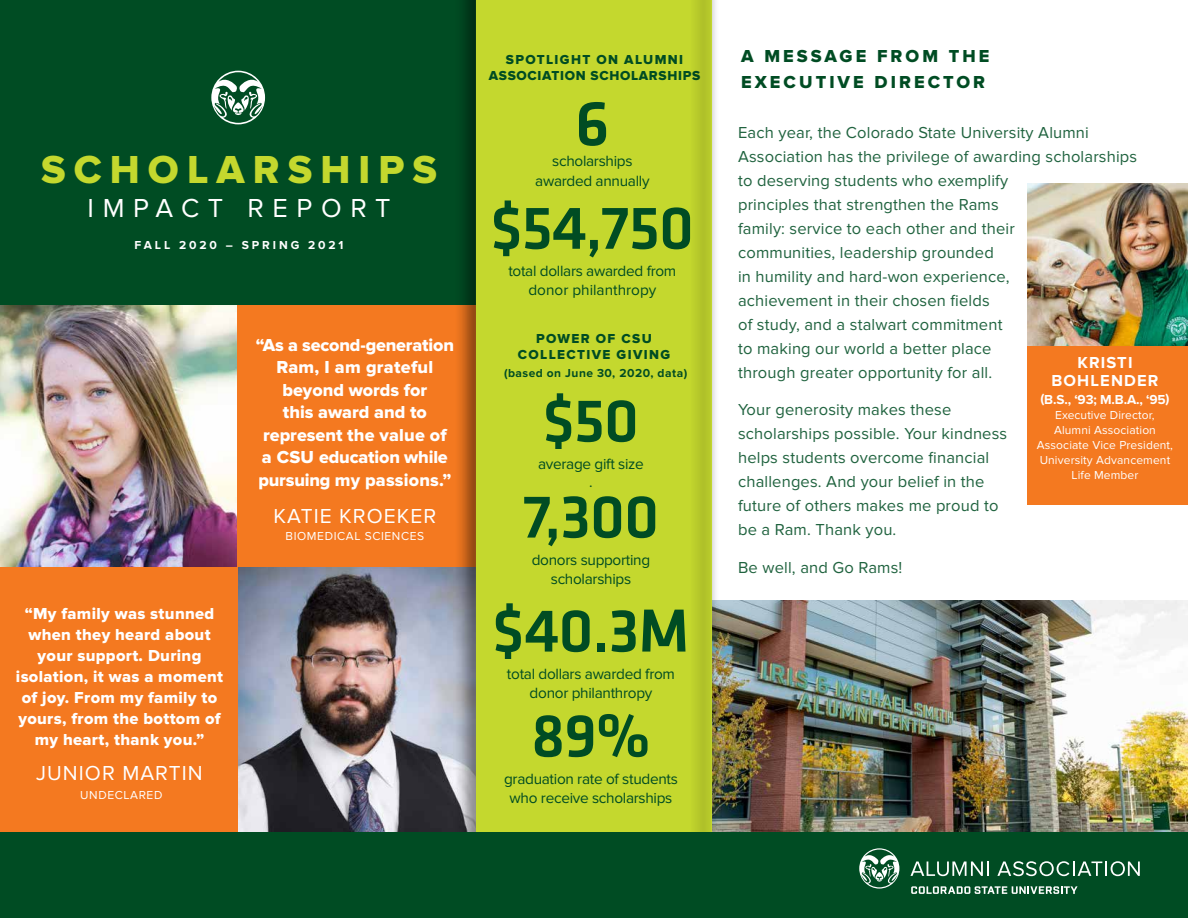
<style>
.page{position:relative;width:1188px;height:918px;background:#fff}
.page>*{position:absolute;margin:0;border:0;box-sizing:border-box;transform-origin:0 0}
.t1{font:500 66px "Klavika";color:#004c23}
.t2{font:500 63px "Klavika";letter-spacing:-.02em;color:#004c23}
.t3{font:40.5px "Proxima Nova Extrabld";letter-spacing:.2em;color:#c4d82e}
.t4{font:27px "Proxima Nova";letter-spacing:.32em;color:#fff}
.t5{font:21px "Proxima Nova";letter-spacing:.05em;color:#fff}
.t6{font:18px/22.5px "Proxima Nova Extrabld";color:#fff;text-align:center}
.t7{font:18px/25.5px "Proxima Nova Extrabld";letter-spacing:.17em;color:#004c23}
.t8{font:16.5px/24px "Proxima Nova";letter-spacing:.01em;color:#20633f}
.t9{font:16.5px/21px "Proxima Nova Extrabld";letter-spacing:.02em;color:#fff;text-align:center}
.t10{font:700 16.5px/18px "Proxima Nova";letter-spacing:.07em;color:#fff;text-align:center}
.t11{font:15.3px/19.5px "Proxima Nova";letter-spacing:-.02em;color:#004c23;text-align:center}
.t12{font:13.5px/16.5px "Proxima Nova Extrabld";letter-spacing:.05em;color:#004c23;text-align:center}
.t13{font:13.5px/16.5px "Proxima Nova Extrabld";letter-spacing:.1em;color:#004c23;text-align:center}
.t14{font:700 13.5px "Proxima Nova";color:#fff}
.t15{font:12px/15px "Proxima Nova";letter-spacing:.01em;color:#fff;text-align:center}
.t16{font:12px "Proxima Nova";letter-spacing:.05em;color:#fff}
.t17{font:700 12px "Proxima Nova";letter-spacing:.04em;color:#004c23}
.t18{font:700 12px "Proxima Nova";letter-spacing:.24em;color:#fff}
</style>
<div class="page">
<img style="left:238px;top:567px;width:216px;height:266px">
<img style="left:0;top:305px;width:238px;height:262px">
<div style="left:0;top:567px;width:238px;height:278px;background:#f47920"></div>
<div style="left:238px;top:289px;width:258px;height:278px;background:#f47920"></div>
<div style="left:0;top:0;width:648px;height:305px;background:#004c23"></div>
<div style="left:454px;top:0;width:265px;height:918px;background:#000;opacity:.44"></div>
<div style="left:476px;top:0;width:213px;height:833px;background:#c4d82e"></div>
<svg style="left:211px;top:71px;width:54px;height:53px"></svg>
<div style="left:689px;top:0;width:499px;height:898px;background:#b6c82a"></div>
<img style="left:711px;top:0;width:477px;height:833px">
<div style="left:0;top:833px;width:1188px;height:85px;background:#004c23"></div>
<svg style="left:911px;top:862px;width:78px;height:14px"></svg>
<svg style="left:997px;top:861px;width:143px;height:15px"></svg>
<svg style="left:911px;top:886px;width:167px;height:8px"></svg>
<svg style="left:859px;top:848px;width:40px;height:41px"></svg>
<h3 class="t3" style="left:41px;top:146px;width:398px">SCHOLARSHIPS</h3>
<h3 class="t4" style="left:88px;top:193px;width:304px">IMPACT REPORT</h3>
<p class="t18" style="left:135px;top:238px;width:210px">FALL 2020 – SPRING 2021</p>
<p class="t9" style="left:16px;top:603px;width:209px">“My family was stunned when they heard about your support. During isolation, it was a moment of joy. From my family to yours, from the bottom of my heart, thank you.”</p>
<p class="t5" style="left:36px;top:760px;width:168px">JUNIOR MARTIN</p>
<p class="t16" style="left:80px;top:788px;width:84px">UNDECLARED</p>
<p class="t6" style="left:256px;top:334px;width:200px">“As a second-generation<br>Ram, I am grateful beyond words for<br>this award and to represent the value of<br>a CSU education while pursuing my passions.”</p>
<p class="t5" style="left:274px;top:504px;width:164px">KATIE KROEKER</p>
<p class="t16" style="left:286px;top:529px;width:140px">BIOMEDICAL SCIENCES</p>
<p class="t12" style="left:489px;top:51px;width:213px">SPOTLIGHT ON ALUMNI<br>ASSOCIATION SCHOLARSHIPS</p>
<h1 class="t1" style="left:575px;top:79px;width:36px">6</h1>
<p class="t11" style="left:535px;top:152px;width:116px">scholarships awarded annually</p>
<h2 class="t2" style="left:491px;top:185px;width:205px">$54,750</h2>
<p class="t11" style="left:508px;top:261px;width:170px">total dollars awarded from donor philanthropy</p>
<p class="t13" style="left:518px;top:330px;width:154px">POWER OF CSU<br>COLLECTIVE GIVING</p>
<p class="t17" style="left:504px;top:366px;width:185px">(based on June 30, 2020, data)</p>
<h2 class="t2" style="left:543px;top:378px;width:98px">$50</h2>
<p class="t11" style="left:538px;top:453px;width:107px;line-height:21px">average gift size ·</p>
<h2 class="t2" style="left:523px;top:474px;width:138px">7,300</h2>
<p class="t11" style="left:532px;top:550px;width:120px">donors supporting scholarships</p>
<h2 class="t2" style="left:492px;top:588px;width:199px">$40.3M</h2>
<p class="t11" style="left:507px;top:664px;width:170px">total dollars awarded from donor philanthropy</p>
<h2 class="t2" style="left:531px;top:693px;width:121px">89%</h2>
<p class="t11" style="left:510px;top:788px;width:164px">who receive scholarships</p>
<p class="t11" style="left:504px;top:769px;width:175px">graduation rate of students</p>
<p class="t7" style="left:741px;top:44px;width:250px">A MESSAGE FROM THE<br>EXECUTIVE DIRECTOR</p>
<p class="t8" style="left:738px;top:120px;width:401px">Each year, the Colorado State University Alumni Association has the privilege of awarding scholarships to deserving students who exemplify<br>principles that strengthen the Rams<br>family: service to each other and their<br>communities, leadership grounded<br>in humility and hard-won experience,<br>achievement in their chosen fields<br>of study, and a stalwart commitment<br>to making our world a better place<br>through greater opportunity for all.</p>
<p class="t8" style="left:738px;top:398px;width:271px">Your generosity makes these scholarships possible. Your kindness helps students overcome financial challenges. And your belief in the future of others makes me proud to be a Ram. Thank you.</p>
<p class="t8" style="left:738px;top:555px;width:166px">Be well, and Go Rams!</p>
<p class="t10" style="left:1051px;top:354px;width:109px">KRISTI<br>BOHLENDER</p>
<p class="t14" style="left:1040px;top:392px;width:131px">(B.S., ‘93; M.B.A., ‘95)</p>
<p class="t15" style="left:1037px;top:407px;width:138px">Executive Director,<br>Alumni Association<br>Associate Vice President,<br>University Advancement<br>Life Member</p>
</div>
